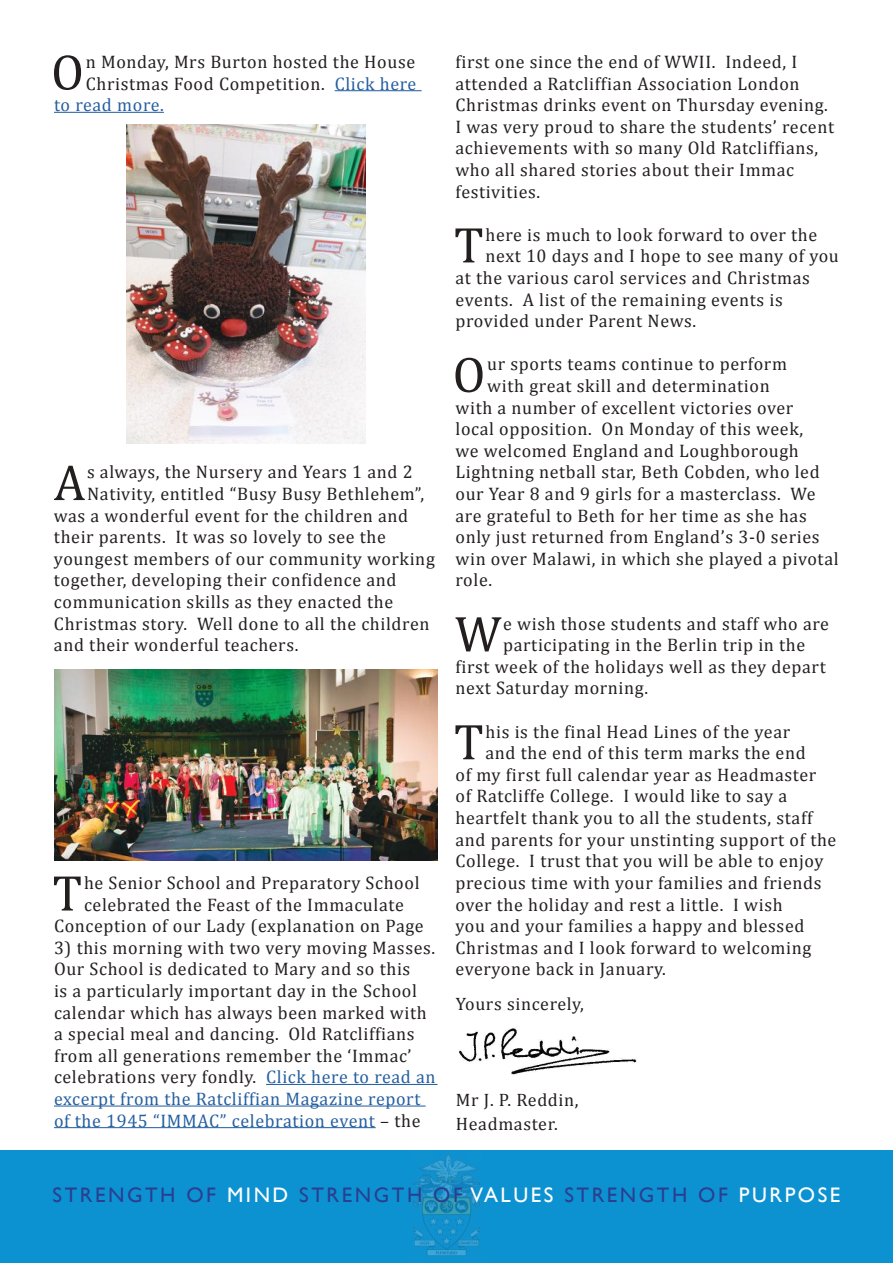
<style>
.page{position:relative;width:893px;height:1263px;background:#fff}
.page>*{position:absolute;margin:0;border:0;box-sizing:border-box;transform-origin:0 0}
.t1{font:50.85px "Cambria";color:#241f1f}
.t2{font:21px "Gill Sans";letter-spacing:.12em;color:#2a3f91}
.t3{font:18.15px/21.6px "Cambria";letter-spacing:.035em;color:#241f1f}
.t4{font:18.15px "Cambria";letter-spacing:.035em;color:#255fa0}
.t5{font:18px/24px "Cambria";letter-spacing:.035em;color:#241f1f}
.s1{color:#255fa0}
.s2{color:#fff}
</style>
<div class="page">
<hr style="left:335px;top:90px;width:87px;height:1px;background:#255fa0">
<hr style="left:54px;top:112px;width:110px;height:1px;background:#255fa0">
<hr style="left:266px;top:1084px;width:171px;height:1px;background:#255fa0">
<hr style="left:54px;top:1105px;width:372px;height:1px;background:#255fa0">
<hr style="left:54px;top:1127px;width:322px;height:1px;background:#255fa0">
<div style="left:0;top:1150px;width:893px;height:113px;background:#0d92d1"></div>
<img style="left:413px;top:1154px;width:67px;height:102px">
<img style="left:54px;top:670px;width:383px;height:190px">
<img style="left:459px;top:1028px;width:178px;height:47px">
<img style="left:126px;top:124px;width:239px;height:319px">
<h1 class="t1" style="left:51px;top:42px;width:34px">O</h1>
<p class="t3" style="left:86px;top:51px;width:331px">n Monday, Mrs Burton hosted the House</p>
<p class="t3" style="left:86px;top:73px;width:332px">Christmas Food Competition. <span class="s1">Click here</span></p>
<p class="t4" style="left:54px;top:94px;width:111px">to read more.</p>
<h1 class="t1" style="left:54px;top:453px;width:33px">A</h1>
<p class="t3" style="left:87px;top:461px;width:327px">s always, the Nursery and Years 1 and 2</p>
<p class="t3" style="left:87px;top:483px;width:338px">Nativity, entitled “Busy Busy Bethlehem”,</p>
<p class="t3" style="left:54px;top:505px;width:356px">was a wonderful event for the children and</p>
<p class="t3" style="left:54px;top:526px;width:333px">their parents. It was so lovely to see the</p>
<p class="t3" style="left:54px;top:548px;width:382px">youngest members of our community working</p>
<p class="t3" style="left:54px;top:569px;width:344px">together, developing their confidence and</p>
<p class="t3" style="left:54px;top:591px;width:341px">communication skills as they enacted the</p>
<p class="t3" style="left:54px;top:613px;width:377px">Christmas story. Well done to all the children</p>
<p class="t3" style="left:54px;top:634px;width:246px">and their wonderful teachers.</p>
<h1 class="t1" style="left:52px;top:863px;width:31px">T</h1>
<p class="t3" style="left:84px;top:872px;width:337px">he Senior School and Preparatory School</p>
<p class="t3" style="left:84px;top:893px;width:321px">celebrated the Feast of the Immaculate</p>
<p class="t3" style="left:54px;top:915px;width:371px">Conception of our Lady (explanation on Page</p>
<p class="t3" style="left:54px;top:937px;width:383px">3) this morning with two very moving Masses.<br>Our School is dedicated to Mary and so this<br>is a particularly important day in the School calendar which has always been marked with a special meal and dancing. Old Ratcliffians from all generations remember the ‘Immac’ celebrations very fondly. <span class="s1">Click here to read an excerpt from the Ratcliffian Magazine report of the 1945 “IMMAC” celebration event</span> – the</p>
<p class="t3" style="left:455px;top:51px;width:380px">first one since the end of WWII. Indeed, I attended a Ratcliffian Association London Christmas drinks event on Thursday evening.<br>I was very proud to share the students’ recent achievements with so many Old Ratcliffians, who all shared stories about their Immac festivities.</p>
<h1 class="t1" style="left:454px;top:215px;width:31px">T</h1>
<p class="t3" style="left:485px;top:224px;width:333px">here is much to look forward to over the</p>
<p class="t3" style="left:485px;top:245px;width:355px">next 10 days and I hope to see many of you</p>
<p class="t3" style="left:455px;top:267px;width:356px">at the various carol services and Christmas</p>
<p class="t3" style="left:455px;top:289px;width:329px">events. A list of the remaining events is</p>
<p class="t3" style="left:455px;top:310px;width:242px">provided under Parent News.</p>
<h1 class="t1" style="left:453px;top:345px;width:34px">O</h1>
<p class="t3" style="left:487px;top:353px;width:301px">ur sports teams continue to perform</p>
<p class="t3" style="left:487px;top:375px;width:284px">with great skill and determination</p>
<p class="t3" style="left:455px;top:397px;width:339px">with a number of excellent victories over</p>
<p class="t3" style="left:455px;top:418px;width:349px">local opposition. On Monday of this week,</p>
<p class="t3" style="left:455px;top:440px;width:345px">we welcomed England and Loughborough</p>
<p class="t3" style="left:455px;top:461px;width:366px">Lightning netball star, Beth Cobden, who led</p>
<p class="t3" style="left:455px;top:483px;width:362px">our Year 8 and 9 girls for a masterclass. We</p>
<p class="t3" style="left:455px;top:505px;width:353px">are grateful to Beth for her time as she has</p>
<p class="t3" style="left:455px;top:526px;width:366px">only just returned from England’s 3-0 series</p>
<p class="t3" style="left:455px;top:548px;width:385px">win over Malawi, in which she played a pivotal</p>
<p class="t3" style="left:455px;top:569px;width:38px">role.</p>
<h1 class="t1" style="left:455px;top:604px;width:48px">W</h1>
<p class="t3" style="left:503px;top:613px;width:327px">e wish those students and staff who are</p>
<p class="t3" style="left:503px;top:634px;width:304px">participating in the Berlin trip in the</p>
<p class="t3" style="left:455px;top:656px;width:372px">first week of the holidays well as they depart</p>
<p class="t3" style="left:455px;top:677px;width:194px">next Saturday morning.</p>
<h1 class="t1" style="left:454px;top:712px;width:31px">T</h1>
<p class="t3" style="left:485px;top:721px;width:306px">his is the final Head Lines of the year</p>
<p class="t3" style="left:485px;top:742px;width:322px">and the end of this term marks the end</p>
<p class="t3" style="left:455px;top:764px;width:362px">of my first full calendar year as Headmaster</p>
<p class="t3" style="left:455px;top:785px;width:333px">of Ratcliffe College. I would like to say a</p>
<p class="t3" style="left:455px;top:807px;width:359px">heartfelt thank you to all the students, staff</p>
<p class="t3" style="left:455px;top:829px;width:382px">and parents for your unstinting support of the</p>
<p class="t3" style="left:455px;top:850px;width:370px">College. I trust that you will be able to enjoy</p>
<p class="t3" style="left:455px;top:872px;width:368px">precious time with your families and friends</p>
<p class="t3" style="left:455px;top:893px;width:329px">over the holiday and rest a little. I wish</p>
<p class="t3" style="left:455px;top:915px;width:350px">you and your families a happy and blessed</p>
<p class="t3" style="left:455px;top:937px;width:357px">Christmas and I look forward to welcoming</p>
<p class="t3" style="left:455px;top:958px;width:212px">everyone back in January.</p>
<p class="t5" style="left:456px;top:991px;width:130px">Yours sincerely,</p>
<p class="t5" style="left:456px;top:1087px;width:124px">Mr J. P. Reddin,<br>Headmaster.</p>
<p class="t2" style="left:53px;top:1183px;width:789px">STRENGTH OF <span class="s2">MIND</span> STRENGTH OF <span class="s2">VALUES</span> STRENGTH OF <span class="s2">PURPOSE</span></p>
</div>
